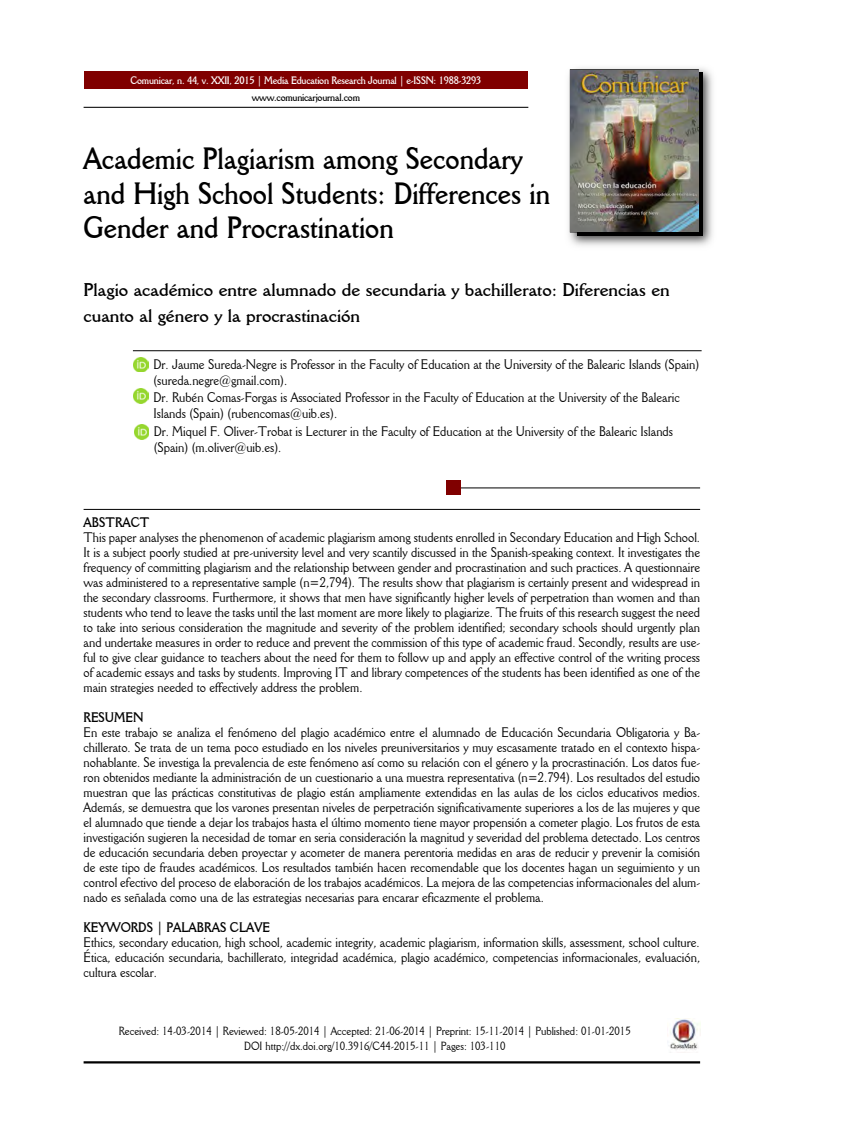
<style>
.page{position:relative;width:849px;height:1127px;background:#fff}
.page>*{position:absolute;margin:0;border:0;box-sizing:border-box;transform-origin:0 0}
.t1{font:700 30px/34.5px "Della Robbia BT";color:#000;scale:.9 1}
.t2{font:700 18px/26px "Della Robbia BT";color:#000}
.t3{font:13.5px/15px "Della Robbia BT";color:#000;scale:.9 1}
.t4{font:700 13.5px "Della Robbia BT";color:#000;scale:.9 1}
.t5{font:11.55px/15px "Della Robbia BT";color:#000;text-align:center;scale:.9 1}
.t6{font:700 10.5px "Della Robbia BT";letter-spacing:-.02em;color:#fff;scale:.9 1}
.t7{font:700 10.5px "Della Robbia BT";letter-spacing:-.02em;color:#000;scale:.9 1}
</style>
<div class="page">
<svg style="left:83px;top:106px;width:446px;height:2px"></svg>
<div style="left:84px;top:71px;width:444px;height:17px;background:#800000"></div>
<img style="left:568px;top:68px;width:145px;height:178px">
<img style="left:577px;top:73px;width:125px;height:163px">
<img style="left:571px;top:70px;width:127px;height:162px">
<svg style="left:132px;top:350px;width:570px;height:1px"></svg>
<svg style="left:83px;top:508px;width:618px;height:2px"></svg>
<svg style="left:461px;top:487px;width:240px;height:1px"></svg>
<img style="left:670px;top:1018px;width:28px;height:32px">
<hr style="left:84px;top:1061px;width:616px;height:2px;background:#000">
<div style="left:446px;top:481px;width:15px;height:14px;background:#800000"></div>
<img style="left:134px;top:357px;width:15px;height:15px">
<svg style="left:133px;top:391px;width:12px;height:13px"></svg>
<img style="left:134px;top:388px;width:15px;height:15px">
<svg style="left:138px;top:424px;width:8px;height:16px"></svg>
<img style="left:134px;top:425px;width:15px;height:14px">
<p class="t6" style="left:130px;top:74px;width:392px">Comunicar, n. 44, v. XXII, 2015 | Media Education Research Journal | e-ISSN: 1988-3293</p>
<p class="t7" style="left:252px;top:91px;width:122px">www.comunicarjournal.com</p>
<h1 class="t1" style="left:84px;top:141px;width:520px">Academic Plagiarism among Secondary and High School Students: Differences in<br>Gender and Procrastination</h1>
<h2 class="t2" style="left:84px;top:276px;width:588px">Plagio académico entre alumnado de secundaria y bachillerato: Diferencias en cuanto al género y la procrastinación</h2>
<p class="t3" style="left:153px;top:356px;width:608px;line-height:15.8px">Dr. Jaume Sureda-Negre is Professor in the Faculty of Education at the University of the Balearic Islands (Spain) (sureda.negre@gmail.com).</p>
<p class="t3" style="left:153px;top:390px;width:586px;line-height:15.8px">Dr. Rubén Comas-Forgas is Associated Professor in the Faculty of Education at the University of the Balearic<br>Islands (Spain) (rubencomas@uib.es).</p>
<p class="t3" style="left:154px;top:423px;width:579px;line-height:15.8px">Dr. Miquel F. Oliver-Trobat is Lecturer in the Faculty of Education at the University of the Balearic Islands (Spain) (m.oliver@uib.es).</p>
<p class="t4" style="left:84px;top:514px;width:75px">ABSTRACT</p>
<p class="t3" style="left:84px;top:530px;width:687px;text-align:justify">This paper analyses the phenomenon of academic plagiarism among students enrolled in Secondary Education and High School.<br>It is a subject poorly studied at pre-university level and very scantily discussed in the Spanish-speaking context. It investigates the frequency of committing plagiarism and the relationship between gender and procrastination and such practices. A questionnaire was administered to a representative sample (n=2,794). The results show that plagiarism is certainly present and widespread in the secondary classrooms. Furthermore, it shows that men have significantly higher levels of perpetration than women and than students who tend to leave the tasks until the last moment are more likely to plagiarize. The fruits of this research suggest the need to take into serious consideration the magnitude and severity of the problem identified; secondary schools should urgently plan and undertake measures in order to reduce and prevent the commission of this type of academic fraud. Secondly, results are use&shy;ful to give clear guidance to teachers about the need for them to follow up and apply an effective control of the writing process of academic essays and tasks by students. Improving IT and library competences of the students has been identified as one of the main strategies needed to effectively address the problem.</p>
<p class="t4" style="left:84px;top:709px;width:68px">RESUMEN</p>
<p class="t3" style="left:84px;top:725px;width:687px;text-align:justify">En este trabajo se analiza el fenómeno del plagio académico entre el alumnado de Educación Secundaria Obligatoria y Ba - chillerato. Se trata de un tema poco estudiado en los niveles preuniversitarios y muy escasamente tratado en el contexto hispa&shy;nohablante. Se investiga la prevalencia de este fenómeno así como su relación con el género y la procrastinación. Los datos fue&shy;ron obtenidos mediante la administración de un cuestionario a una muestra representativa (n=2.794). Los resultados del estudio muestran que las prácticas constitutivas de plagio están ampliamente extendidas en las aulas de los ciclos educativos medios.<br>Además, se demuestra que los varones presentan niveles de perpetración significativamente superiores a los de las mujeres y que el alumnado que tiende a dejar los trabajos hasta el último momento tiene mayor propensión a cometer plagio. Los frutos de esta investigación sugieren la necesidad de tomar en seria consideración la magnitud y severidad del problema detectado. Los centros de educación secundaria deben proyectar y acometer de manera perentoria medidas en aras de reducir y prevenir la comisión de este tipo de fraudes académicos. Los resultados también hacen recomendable que los docentes hagan un seguimiento y un control efectivo del proceso de elaboración de los trabajos académicos. La mejora de las competencias informacionales del alum&shy;nado es señalada como una de las estrategias necesarias para encarar eficazmente el problema.</p>
<p class="t4" style="left:84px;top:919px;width:209px">KEYWORDS | PALABRAS CLAVE</p>
<p class="t3" style="left:84px;top:935px;width:687px;text-align:justify">Ethics, secondary education, high school, academic integrity, academic plagiarism, information skills, assessment, school culture.<br>Ética, educación secundaria, bachillerato, integridad académica, plagio académico, competencias informacionales, evaluación, cultura escolar.</p>
<p class="t5" style="left:119px;top:1023px;width:570px">Received: 14-03-2014 | Reviewed: 18-05-2014 | Accepted: 21-06-2014 | Preprint: 15-11-2014 | Published: 01-01-2015<br>DOI http://dx.doi.org/10.3916/C44-2015-11 | Pages: 103-110</p>
</div>
